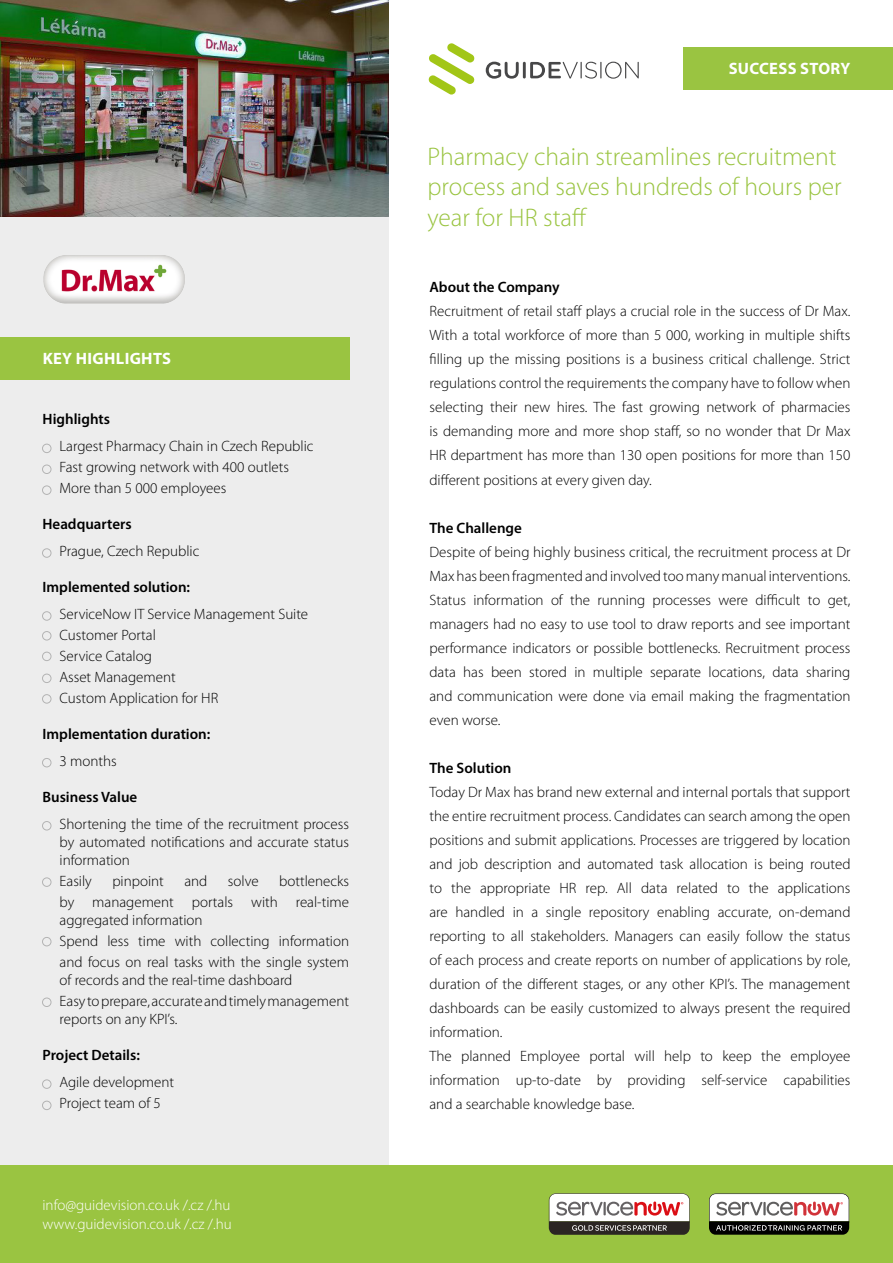
<style>
.page{position:relative;width:893px;height:1263px;background:#fff}
.page>*{position:absolute;margin:0;border:0;box-sizing:border-box;transform-origin:0 0}
.t1{font:300 25.5px/30.6px "Myriad Pro";color:#9ac441}
.t2{font:700 16.5px "Myriad Pro";letter-spacing:.02em;color:#fff}
.t3{font:300 15px/24px "Myriad Pro";color:#000}
.t4{font:600 15px "Myriad Pro";color:#000}
.t5{font:300 15px/19.5px "Myriad Pro";color:#fff}
</style>
<div class="page">
<img style="left:0;top:0;width:389px;height:217px">
<div style="left:0;top:217px;width:389px;height:1046px;background:#ededed"></div>
<div style="left:0;top:1165px;width:893px;height:98px;background:#9ac441"></div>
<div style="left:0;top:337px;width:349px;height:42px;background:#9ac441"></div>
<div style="left:684px;top:47px;width:209px;height:42px;background:#9ac441"></div>
<svg style="left:709px;top:1193px;width:140px;height:42px;background:#a39b98"></svg>
<img style="left:43px;top:255px;width:142px;height:49px">
<svg style="left:549px;top:1193px;width:141px;height:42px;background:#aea29f"></svg>
<div style="left:42px;top:548px;width:9px;height:10px;border:1px solid #000;border-radius:50%"></div>
<div style="left:42px;top:444px;width:9px;height:9px;border:1px solid #000;border-radius:50%"></div>
<div style="left:42px;top:821px;width:9px;height:9px;border:1px solid #000;border-radius:50%"></div>
<div style="left:42px;top:877px;width:9px;height:10px;border:1px solid #000;border-radius:50%"></div>
<div style="left:42px;top:937px;width:9px;height:9px;border:1px solid #000;border-radius:50%"></div>
<div style="left:42px;top:998px;width:9px;height:9px;border:1px solid #000;border-radius:50%"></div>
<div style="left:42px;top:1079px;width:9px;height:10px;border:1px solid #000;border-radius:50%"></div>
<div style="left:42px;top:1101px;width:9px;height:9px;border:1px solid #000;border-radius:50%"></div>
<div style="left:42px;top:465px;width:9px;height:9px;border:1px solid #000;border-radius:50%"></div>
<div style="left:42px;top:611px;width:9px;height:10px;border:1px solid #000;border-radius:50%"></div>
<div style="left:42px;top:652px;width:9px;height:9px;border:1px solid #000;border-radius:50%"></div>
<div style="left:42px;top:694px;width:9px;height:9px;border:1px solid #000;border-radius:50%"></div>
<div style="left:42px;top:758px;width:9px;height:9px;border:1px solid #000;border-radius:50%"></div>
<div style="left:42px;top:485px;width:9px;height:10px;border:1px solid #000;border-radius:50%"></div>
<div style="left:42px;top:631px;width:9px;height:9px;border:1px solid #000;border-radius:50%"></div>
<div style="left:42px;top:674px;width:9px;height:9px;border:1px solid #000;border-radius:50%"></div>
<svg style="left:486px;top:62px;width:33px;height:17px"></svg>
<hr style="left:523px;top:62px;width:3px;height:16px;background:#474748">
<svg style="left:530px;top:62px;width:109px;height:17px"></svg>
<svg style="left:428px;top:43px;width:47px;height:51px"></svg>
<p class="t2" style="left:43px;top:348px;width:130px">KEY HIGHLIGHTS</p>
<p class="t4" style="left:43px;top:410px;width:69px">Highlights</p>
<p class="t3" style="left:60px;top:436px;width:256px;line-height:21px">Largest Pharmacy Chain in Czech Republic<br>Fast growing network with 400 outlets<br>More than 5 000 employees</p>
<p class="t4" style="left:43px;top:515px;width:91px">Headquarters</p>
<p class="t3" style="left:60px;top:539px;width:141px">Prague, Czech Republic</p>
<p class="t4" style="left:43px;top:578px;width:149px">Implemented solution:</p>
<p class="t3" style="left:60px;top:604px;width:250px;line-height:21px">ServiceNow IT Service Management Suite<br>Customer Portal<br>Service Catalog<br>Asset Management<br>Custom Application for HR</p>
<p class="t4" style="left:43px;top:725px;width:169px">Implementation duration:</p>
<p class="t3" style="left:60px;top:749px;width:59px">3 months</p>
<p class="t4" style="left:43px;top:788px;width:96px">Business Value</p>
<p class="t3" style="left:60px;top:815px;width:291px;line-height:18px;text-align:justify">Shortening the time of the recruitment process by automated notifications and accurate status information</p>
<p class="t3" style="left:60px;top:869px;width:34px">Easily</p>
<p class="t3" style="left:112px;top:869px;width:53px">pinpoint</p>
<p class="t3" style="left:184px;top:869px;width:25px">and</p>
<p class="t3" style="left:228px;top:869px;width:32px">solve</p>
<p class="t3" style="left:60px;top:871px;width:291px;line-height:21px;text-align:right">bottlenecks<br>by management portals with real-time</p>
<p class="t3" style="left:60px;top:910px;width:291px;line-height:21px">aggregated information<br>Spend less time with collecting information and focus on real tasks with the single system</p>
<p class="t3" style="left:60px;top:970px;width:291px;line-height:21px">of records and the real-time dashboard<br>Easy to prepare, accurate and timely management</p>
<p class="t3" style="left:60px;top:1007px;width:119px">reports on any KPI’s.</p>
<p class="t4" style="left:43px;top:1046px;width:99px">Project Details:</p>
<p class="t3" style="left:60px;top:1072px;width:116px;line-height:21px">Agile development<br>Project team of 5</p>
<p class="t5" style="left:43px;top:1195px;width:191px">info@guidevision.co.uk /.cz /.hu www.guidevision.co.uk /.cz /.hu</p>
<p class="t2" style="left:729px;top:58px;width:123px">SUCCESS STORY</p>
<h1 class="t1" style="left:428px;top:141px;width:416px">Pharmacy chain streamlines recruitment process and saves hundreds of hours per year for HR staff</h1>
<p class="t4" style="left:429px;top:278px;width:132px">About the Company</p>
<p class="t3" style="left:429px;top:300px;width:423px;text-align:justify">Recruitment of retail staff plays a crucial role in the success of Dr Max.<br>With a total workforce of more than 5 000, working in multiple shifts filling up the missing positions is a business critical challenge. Strict regulations control the requirements the company have to follow when selecting their new hires. The fast growing network of pharmacies is demanding more and more shop staff, so no wonder that Dr Max HR department has more than 130 open positions for more than 150 different positions at every given day.</p>
<p class="t4" style="left:429px;top:518px;width:94px">The Challenge</p>
<p class="t3" style="left:429px;top:540px;width:423px;text-align:justify">Despite of being highly business critical, the recruitment process at Dr Max has been fragmented and involved too many manual interventions.<br>Status information of the running processes were difficult to get, managers had no easy to use tool to draw reports and see important performance indicators or possible bottlenecks. Recruitment process data has been stored in multiple separate locations, data sharing and communication were done via email making the fragmentation even worse.</p>
<p class="t4" style="left:429px;top:758px;width:84px">The Solution</p>
<p class="t3" style="left:429px;top:780px;width:422px">Today Dr Max has brand new external and internal portals that support the entire recruitment process. Candidates can search among the open positions and submit applications. Processes are triggered by location and job description and automated task allocation is being routed to the appropriate HR rep. All data related to the applications are handled in a single repository enabling accurate, on-demand reporting to all stakeholders. Managers can easily follow the status of each process and create reports on number of applications by role, duration of the different stages, or any other KPI’s. The management dashboards can be easily customized to always present the required information.<br>The planned Employee portal will help to keep the employee information up-to-date by providing self-service capabilities and a searchable knowledge base.</p>
</div>
